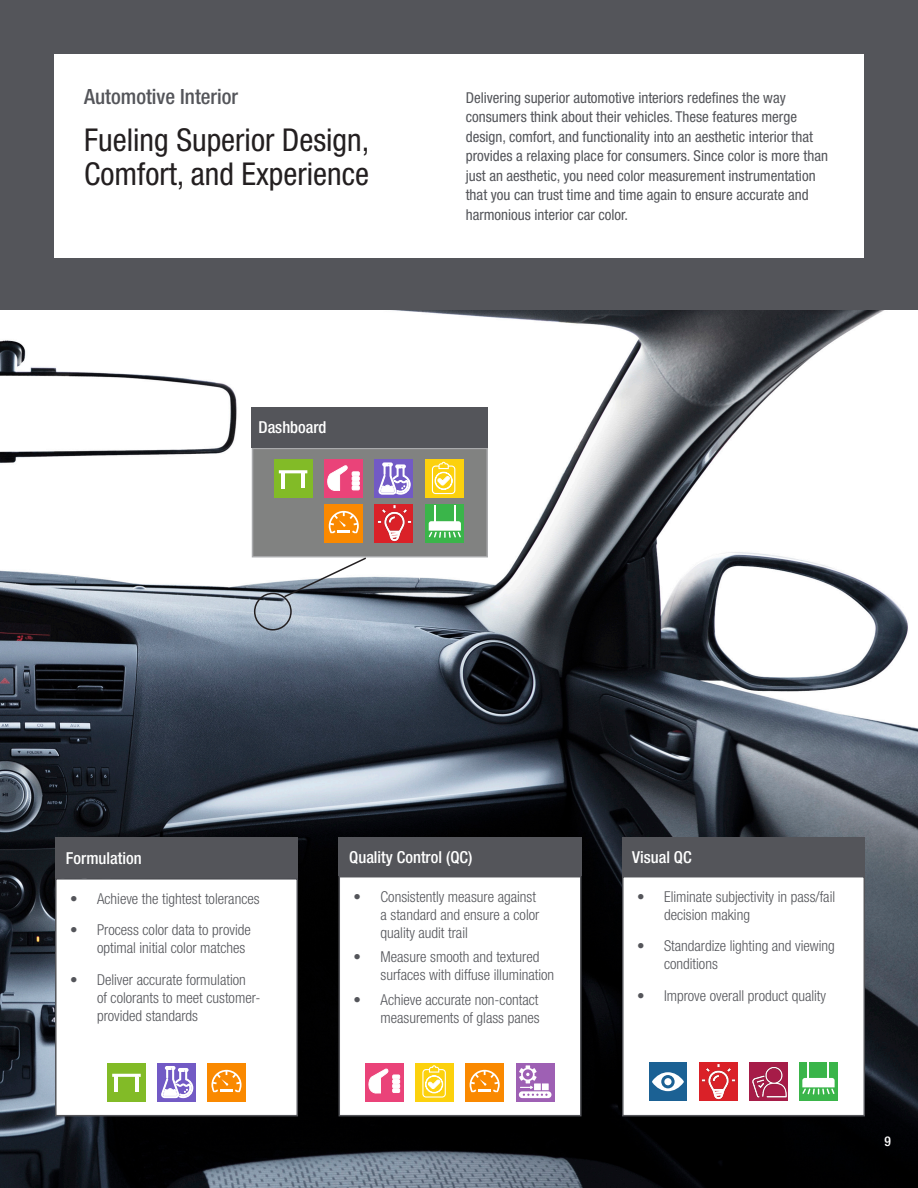
<style>
.page{position:relative;width:918px;height:1188px;background:#fff}
.page>*{position:absolute;margin:0;border:0;box-sizing:border-box;transform-origin:0 0}
._2subhead{font:condensed 31.5px/34.5px "Helvetica Neue LT Std";color:#231f20}
._2subhead-2{font:500 condensed 21px "Helvetica Neue LT Std";color:#54555a}
._2subhead-3{font:500 condensed 16.5px "Helvetica Neue LT Std";color:#fff}
.t1{font:300 condensed 15px/18px "Helvetica Neue LT Std";color:#54555a}
._2subhead-4{font:condensed 15px/19.5px "Helvetica Neue LT Std";color:#54555a}
._5maintext{font:500 condensed 13.5px "Helvetica Neue LT Std";color:#fff}
.t2{font:700 condensed 4.05px "Helvetica Neue";color:#57585a}
</style>
<div class="page">
<img style="left:0;top:310px;width:918px;height:878px">
<div style="left:0;top:0;width:918px;height:310px;background:#54555a"></div>
<div style="left:54px;top:54px;width:810px;height:204px;background:#fff"></div>
<div style="left:55px;top:837px;width:243px;height:41px;background:#54555a"></div>
<div style="left:56px;top:879px;width:241px;height:237px;background:#fff"></div>
<div style="left:55px;top:878px;width:243px;height:238px;border:2px solid #54555a"></div>
<div style="left:339px;top:837px;width:243px;height:39px;background:#54555a"></div>
<div style="left:339px;top:877px;width:242px;height:239px;background:#fff"></div>
<div style="left:339px;top:876px;width:243px;height:240px;border:2px solid #54555a"></div>
<div style="left:622px;top:837px;width:243px;height:39px;background:#54555a"></div>
<div style="left:623px;top:877px;width:241px;height:239px;background:#fff"></div>
<div style="left:622px;top:876px;width:243px;height:240px;border:2px solid #54555a"></div>
<div style="left:254px;top:593px;width:38px;height:38px;border:2px solid #231f20;border-radius:50%"></div>
<svg style="left:283px;top:557px;width:85px;height:42px"></svg>
<div style="left:252px;top:407px;width:236px;height:41px;background:#54555a"></div>
<div style="left:252px;top:448px;width:236px;height:109px;background:#818281;border:2px solid #54555a"></div>
<div style="left:375px;top:459px;width:38px;height:39px;background:#725ac5"></div>
<svg style="left:378px;top:463px;width:33px;height:31px"></svg>
<div style="left:274px;top:459px;width:39px;height:39px;background:#82bb27"></div>
<svg style="left:279px;top:470px;width:28px;height:9px"></svg>
<hr style="left:281px;top:473px;width:4px;height:15px;background:#fff">
<hr style="left:302px;top:473px;width:3px;height:15px;background:#fff">
<div style="left:324px;top:504px;width:39px;height:38px;background:#fa8900"></div>
<svg style="left:329px;top:511px;width:30px;height:22px"></svg>
<div style="left:425px;top:459px;width:39px;height:39px;background:#fcd10d"></div>
<svg style="left:432px;top:462px;width:23px;height:32px"></svg>
<div style="left:375px;top:504px;width:38px;height:38px;background:#da2128"></div>
<img style="left:377px;top:505px;width:35px;height:37px">
<div style="left:324px;top:459px;width:39px;height:39px;background:#ea4379"></div>
<svg style="left:327px;top:465px;width:33px;height:26px"></svg>
<div style="left:699px;top:1062px;width:38px;height:39px;background:#da2128"></div>
<img style="left:701px;top:1063px;width:35px;height:37px">
<div style="left:749px;top:1062px;width:39px;height:39px;background:#a61c48"></div>
<img style="left:752px;top:1066px;width:35px;height:32px">
<div style="left:649px;top:1062px;width:38px;height:39px;background:#1b6194"></div>
<svg style="left:652px;top:1072px;width:32px;height:19px"></svg>
<div style="left:157px;top:1063px;width:39px;height:38px;background:#725ac5"></div>
<svg style="left:161px;top:1066px;width:32px;height:32px"></svg>
<div style="left:107px;top:1063px;width:39px;height:38px;background:#82bb27"></div>
<svg style="left:112px;top:1074px;width:29px;height:8px"></svg>
<hr style="left:115px;top:1077px;width:3px;height:15px;background:#fff">
<hr style="left:135px;top:1077px;width:3px;height:15px;background:#fff">
<div style="left:207px;top:1063px;width:39px;height:38px;background:#fa8900"></div>
<svg style="left:211px;top:1070px;width:31px;height:22px"></svg>
<div style="left:415px;top:1063px;width:39px;height:38px;background:#fcd10d"></div>
<svg style="left:422px;top:1065px;width:24px;height:33px"></svg>
<div style="left:365px;top:1063px;width:39px;height:38px;background:#ea4379"></div>
<svg style="left:368px;top:1068px;width:32px;height:25px"></svg>
<div style="left:465px;top:1063px;width:39px;height:38px;background:#fa8900"></div>
<svg style="left:470px;top:1070px;width:30px;height:22px"></svg>
<div style="left:516px;top:1063px;width:38px;height:38px;background:#9e60b4"></div>
<svg style="left:519px;top:1065px;width:33px;height:33px"></svg>
<div style="left:425px;top:504px;width:39px;height:38px;background:#3ab54a"></div>
<svg style="left:429px;top:521px;width:32px;height:17px"></svg>
<hr style="left:434px;top:505px;width:2px;height:24px;background:#fff">
<hr style="left:454px;top:505px;width:2px;height:24px;background:#fff">
<div style="left:799px;top:1062px;width:39px;height:39px;background:#3ab54a"></div>
<svg style="left:802px;top:1062px;width:33px;height:33px"></svg>
<p class="_2subhead-2" style="left:84px;top:84px;width:155px">Automotive Interior</p>
<p class="_2subhead" style="left:84px;top:122px;width:287px">Fueling Superior Design,<br>Comfort, and Experience</p>
<p class="_2subhead-3" style="left:259px;top:417px;width:70px">Dashboard</p>
<p class="_2subhead-4" style="left:466px;top:88px;width:364px">Delivering superior automotive interiors redefines the way consumers think about their vehicles. These features merge design, comfort, and functionality into an aesthetic interior that provides a relaxing place for consumers. Since color is more than just an aesthetic, you need color measurement instrumentation that you can trust time and time again to ensure accurate and harmonious interior car color.</p>
<p class="_2subhead-3" style="left:66px;top:848px;width:77px">Formulation</p>
<p class="t1" style="left:70px;top:889px;width:191px">• Achieve the tightest tolerances</p>
<p class="t1" style="left:97px;top:921px;width:155px;text-indent:-27px">• Process color data to provide optimal initial color matches</p>
<p class="t1" style="left:97px;top:970px;width:165px;text-indent:-27px">• Deliver accurate formulation<br>of colorants to meet customer&shy;provided standards</p>
<p class="_2subhead-3" style="left:349px;top:847px;width:125px">Quality Control (QC)</p>
<p class="t1" style="left:381px;top:887px;width:160px;text-indent:-27px">• Consistently measure against a standard and ensure a color quality audit trail</p>
<p class="t1" style="left:381px;top:948px;width:175px;text-indent:-27px">• Measure smooth and textured surfaces with diffuse illumination</p>
<p class="t1" style="left:354px;top:991px;width:188px;text-align:right">• Achieve accurate non-contact measurements of glass panes</p>
<p class="_2subhead-3" style="left:632px;top:847px;width:61px">Visual QC</p>
<p class="t1" style="left:664px;top:887px;width:173px;text-indent:-27px">• Eliminate subjectivity in pass/fail decision making</p>
<p class="t1" style="left:664px;top:937px;width:172px;text-indent:-27px">• Standardize lighting and viewing conditions</p>
<p class="t1" style="left:637px;top:986px;width:191px">• Improve overall product quality</p>
<p class="t2" style="left:660px;top:999px;width:13px">Profiler</p>
<p class="t2" style="left:709px;top:998px;width:33px">Spectrophotometer</p>
<p class="_5maintext" style="left:885px;top:1133px;width:8px">9</p>
</div>
